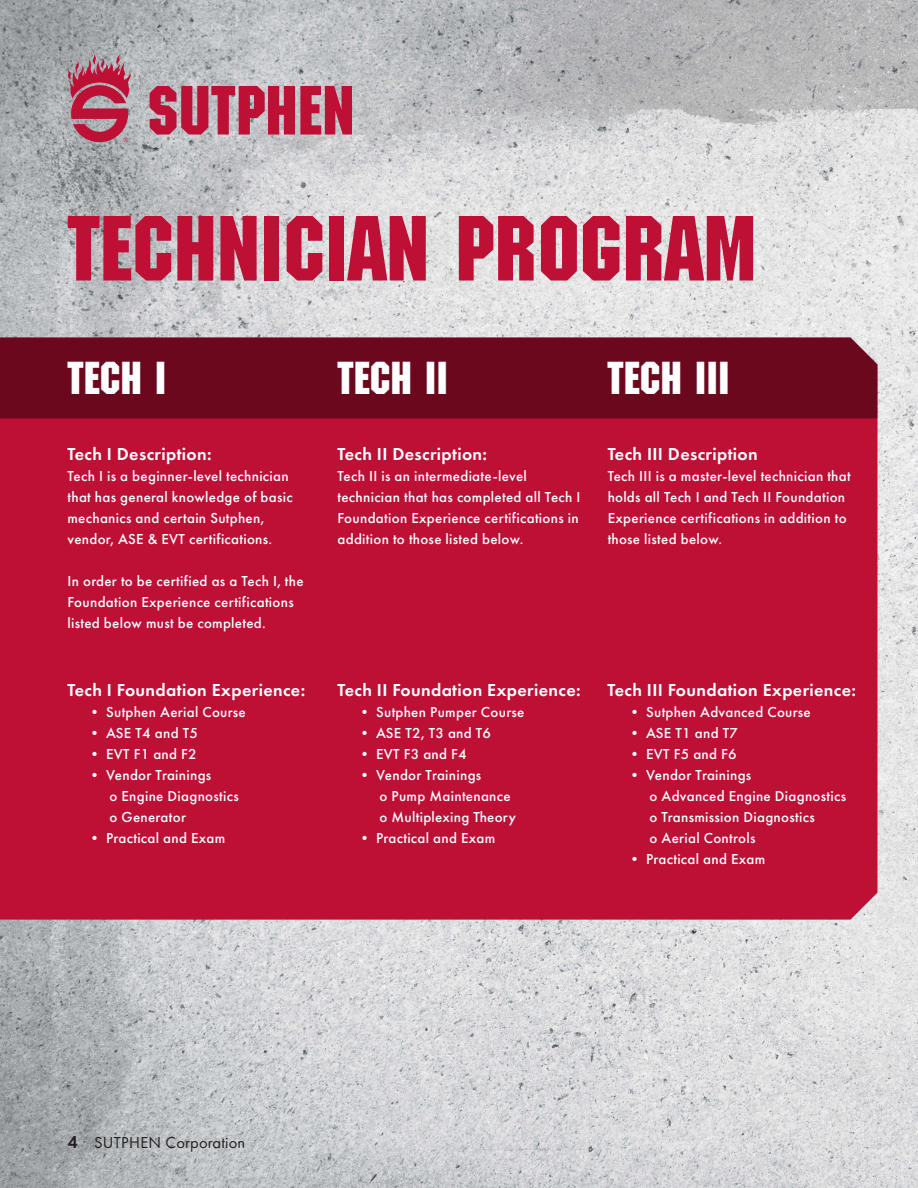
<style>
.page{position:relative;width:918px;height:1188px;background:#fff}
.page>*{position:absolute;margin:0;border:0;box-sizing:border-box;transform-origin:0 0}
.t1{font:90px "Machine Std";color:#be0f35}
.t2{font:45px "Machine Std";color:#fff}
.t3{font:600 18px "Futura PT";letter-spacing:.02em;color:#fff}
.t4{font:16.5px "Futura PT";letter-spacing:.01em;color:#231f20}
.t5{font:500 15px/21px "Futura PT";letter-spacing:.02em;color:#fff}
.s1{font-weight:600;font-size:18px}
</style>
<div class="page">
<img style="left:0;top:0;width:918px;height:1188px">
<div style="left:0;top:418px;width:878px;height:502px;background:#be0f35"></div>
<div style="left:0;top:338px;width:878px;height:80px;background:#6c081d"></div>
<svg style="left:68px;top:54px;width:64px;height:88px;background:#b45d72"></svg>
<svg style="left:150px;top:86px;width:202px;height:49px;background:#be4863"></svg>
<h1 class="t1" style="left:68px;top:197px;width:691px">TECHNICIAN PROGRAM</h1>
<h2 class="t2" style="left:68px;top:352px;width:100px">TECH I</h2>
<h2 class="t2" style="left:338px;top:352px;width:112px">TECH II</h2>
<p class="t3" style="left:68px;top:443px;width:146px">Tech I Description:</p>
<p class="t5" style="left:68px;top:465px;width:227px">Tech I is a beginner-level technician that has general knowledge of basic mechanics and certain Sutphen, vendor, ASE &amp; EVT certifications.</p>
<p class="t5" style="left:68px;top:570px;width:238px">In order to be certified as a Tech I, the<br>Foundation Experience certifications listed below must be completed.</p>
<p class="t3" style="left:68px;top:679px;width:239px">Tech I Foundation Experience:</p>
<p class="t5" style="left:87px;top:701px;width:160px">• Sutphen Aerial Course</p>
<p class="t5" style="left:87px;top:722px;width:113px">• ASE T4 and T5</p>
<p class="t5" style="left:87px;top:743px;width:111px">• EVT F1 and F2</p>
<p class="t5" style="left:110px;top:764px;width:131px;text-indent:-22px">• Vendor Trainings<br>o Engine Diagnostics o Generator</p>
<p class="t5" style="left:87px;top:827px;width:140px">• Practical and Exam</p>
<p class="t3" style="left:338px;top:443px;width:151px">Tech II Description:</p>
<p class="t5" style="left:338px;top:465px;width:245px">Tech II is an intermediate-level technician that has completed all Tech I Foundation Experience certifications in addition to those listed below.</p>
<p class="t3" style="left:338px;top:679px;width:245px">Tech II Foundation Experience:</p>
<p class="t5" style="left:357px;top:701px;width:169px">• Sutphen Pumper Course</p>
<p class="t5" style="left:357px;top:722px;width:136px">• ASE T2, T3 and T6</p>
<p class="t5" style="left:357px;top:743px;width:111px">• EVT F3 and F4</p>
<p class="t5" style="left:380px;top:764px;width:138px;text-indent:-22px">• Vendor Trainings<br>o Pump Maintenance o Multiplexing Theory</p>
<p class="t5" style="left:357px;top:827px;width:140px">• Practical and Exam</p>
<h2 class="t2" style="left:608px;top:352px;width:124px">TECH III</h2>
<p class="t3" style="left:608px;top:443px;width:152px">Tech III Description</p>
<p class="t5" style="left:608px;top:465px;width:245px">Tech III is a master-level technician that holds all Tech I and Tech II Foundation Experience certifications in addition to those listed below.</p>
<p class="t3" style="left:608px;top:679px;width:250px">Tech III Foundation Experience:</p>
<p class="t5" style="left:627px;top:701px;width:185px">• Sutphen Advanced Course</p>
<p class="t5" style="left:627px;top:722px;width:113px">• ASE T1 and T7</p>
<p class="t5" style="left:627px;top:743px;width:111px">• EVT F5 and F6</p>
<p class="t5" style="left:650px;top:764px;width:198px;text-indent:-22px">• Vendor Trainings<br>o Advanced Engine Diagnostics o Transmission Diagnostics<br>o Aerial Controls</p>
<p class="t5" style="left:627px;top:848px;width:140px">• Practical and Exam</p>
<p class="t4" style="left:68px;top:1132px;width:179px"><span class="s1">4</span> SUTPHEN Corporation</p>
</div>
